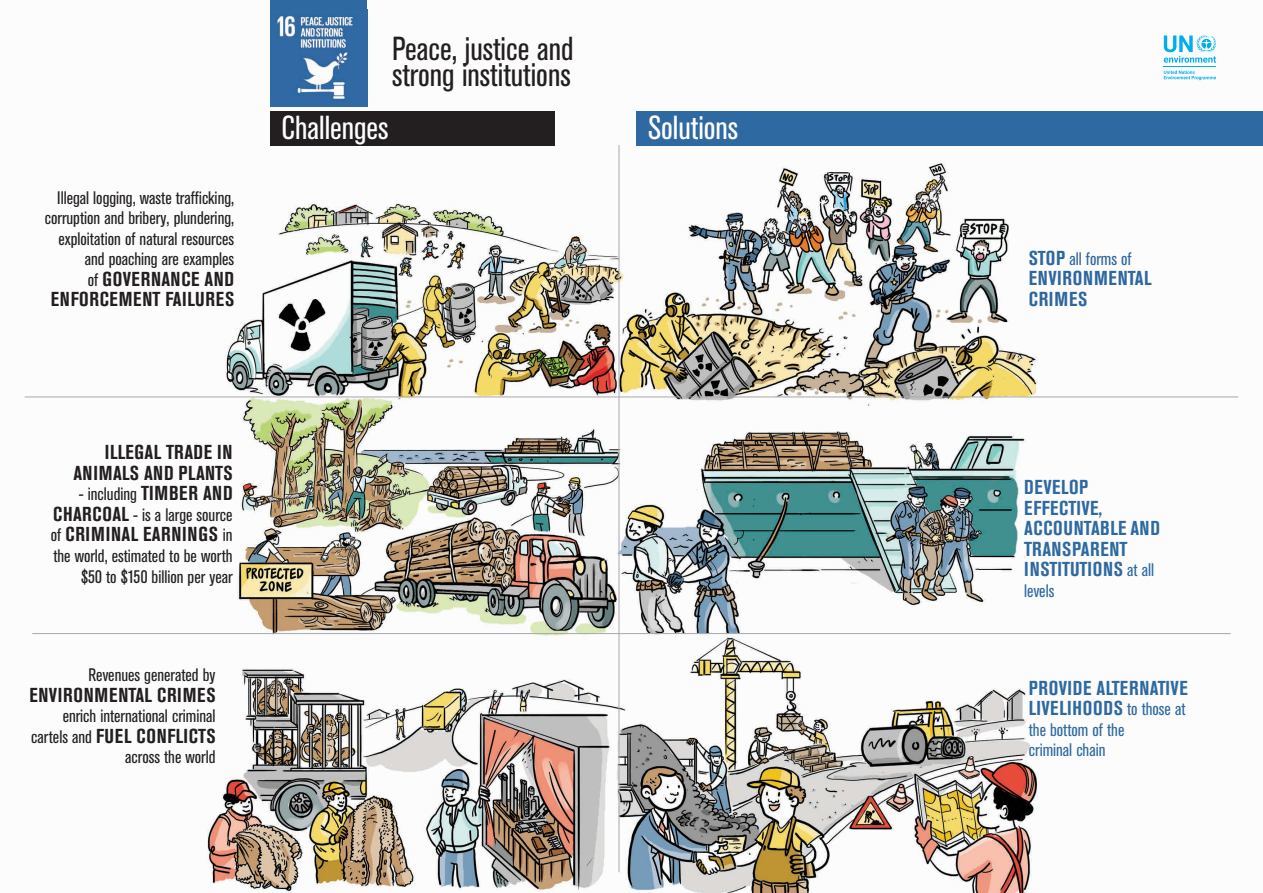
<style>
.page{position:relative;width:1263px;height:893px;background:#fff}
.page>*{position:absolute;margin:0;border:0;box-sizing:border-box;transform-origin:0 0}
.t1{font:condensed 33px/26.1px "Akzidenz Grotesk BE";color:#231f20}
.t2{font:condensed 33px "Akzidenz Grotesk BE";color:#fff}
.t3{font:700 condensed 20.02px/20.5px "Akzidenz Grotesk BE";letter-spacing:.035em;color:#231f20;text-align:right}
.t4{font:700 condensed 20.02px/20.5px "Akzidenz Grotesk BE";letter-spacing:.02em;color:#2f69a2}
.t5{font:condensed 18px/20.5px "Akzidenz Grotesk BE";color:#231f20;text-align:right}
.t6{font:condensed 18px/20.5px "Akzidenz Grotesk BE";color:#2f69a2}
.s1{font-weight:400;font-size:18px}
.s2{font-weight:700;font-size:20.02px}
</style>
<div class="page">
<img style="left:24px;top:9px;width:1239px;height:884px">
<div style="left:270px;top:111px;width:285px;height:34px;background:#231f20"></div>
<div style="left:637px;top:111px;width:626px;height:34px;background:#2f69a2"></div>
<svg style="left:1029px;top:250px;width:149px;height:64px"></svg>
<hr style="left:25px;top:397px;width:1213px;height:1px;background:#a8a9ad">
<hr style="left:32px;top:633px;width:1199px;height:1px;background:#a8a9ad">
<div style="left:270px;top:0;width:97px;height:106px;background:#2f69a2"></div>
<img style="left:277px;top:15px;width:79px;height:86px">
<hr style="left:619px;top:145px;width:1px;height:727px;background:#a8a9ad">
<hr style="left:1164px;top:66px;width:52px;height:1px;background:#00aeef">
<svg style="left:1164px;top:70px;width:52px;height:10px"></svg>
<svg style="left:1164px;top:35px;width:52px;height:28px"></svg>
<p class="t5" style="left:45px;top:188px;width:191px">Illegal logging, waste trafficking, corruption and bribery, plundering, exploitation of natural resources and poaching are examples</p>
<p class="t3" style="left:51px;top:269px;width:185px"><span class="s1">of</span> GOVERNANCE AND<br>ENFORCEMENT FAILURES</p>
<h1 class="t1" style="left:392px;top:36px;width:183px">Peace, justice and strong institutions</h1>
<h1 class="t2" style="left:281px;top:109px;width:109px">Challenges</h1>
<h1 class="t2" style="left:648px;top:109px;width:92px">Solutions</h1>
<p class="t3" style="left:73px;top:442px;width:161px">ILLEGAL TRADE IN<br>ANIMALS AND PLANTS</p>
<p class="t5" style="left:53px;top:484px;width:181px">- including <span class="s2">TIMBER AND<br>CHARCOAL</span> - is a large source</p>
<p class="t3" style="left:51px;top:524px;width:183px"><span class="s1">of</span> CRIMINAL EARNINGS <span class="s1">in</span></p>
<p class="t5" style="left:53px;top:546px;width:181px">the world, estimated to be worth $50 to $150 billion per year</p>
<p class="t5" style="left:88px;top:665px;width:129px">Revenues generated by</p>
<p class="t3" style="left:29px;top:685px;width:188px">ENVIRONMENTAL CRIMES</p>
<p class="t5" style="left:63px;top:706px;width:154px">enrich international criminal</p>
<p class="t3" style="left:31px;top:726px;width:186px"><span class="s1">cartels and</span> FUEL CONFLICTS</p>
<p class="t5" style="left:125px;top:747px;width:92px">across the world</p>
<p class="t6" style="left:1029px;top:249px;width:104px"><span class="s2">STOP</span> all forms of</p>
<p class="t4" style="left:1029px;top:268px;width:124px">ENVIRONMENTAL<br>CRIMES</p>
<p class="t4" style="left:1024px;top:477px;width:137px">DEVELOP<br>EFFECTIVE,<br>ACCOUNTABLE AND<br>TRANSPARENT<br>INSTITUTIONS <span class="s1">at all</span></p>
<p class="t6" style="left:1024px;top:581px;width:32px">levels</p>
<p class="t4" style="left:1029px;top:678px;width:160px">PROVIDE ALTERNATIVE<br>LIVELIHOODS <span class="s1">to those at</span></p>
<p class="t6" style="left:1029px;top:720px;width:97px">the bottom of the criminal chain</p>
</div>
